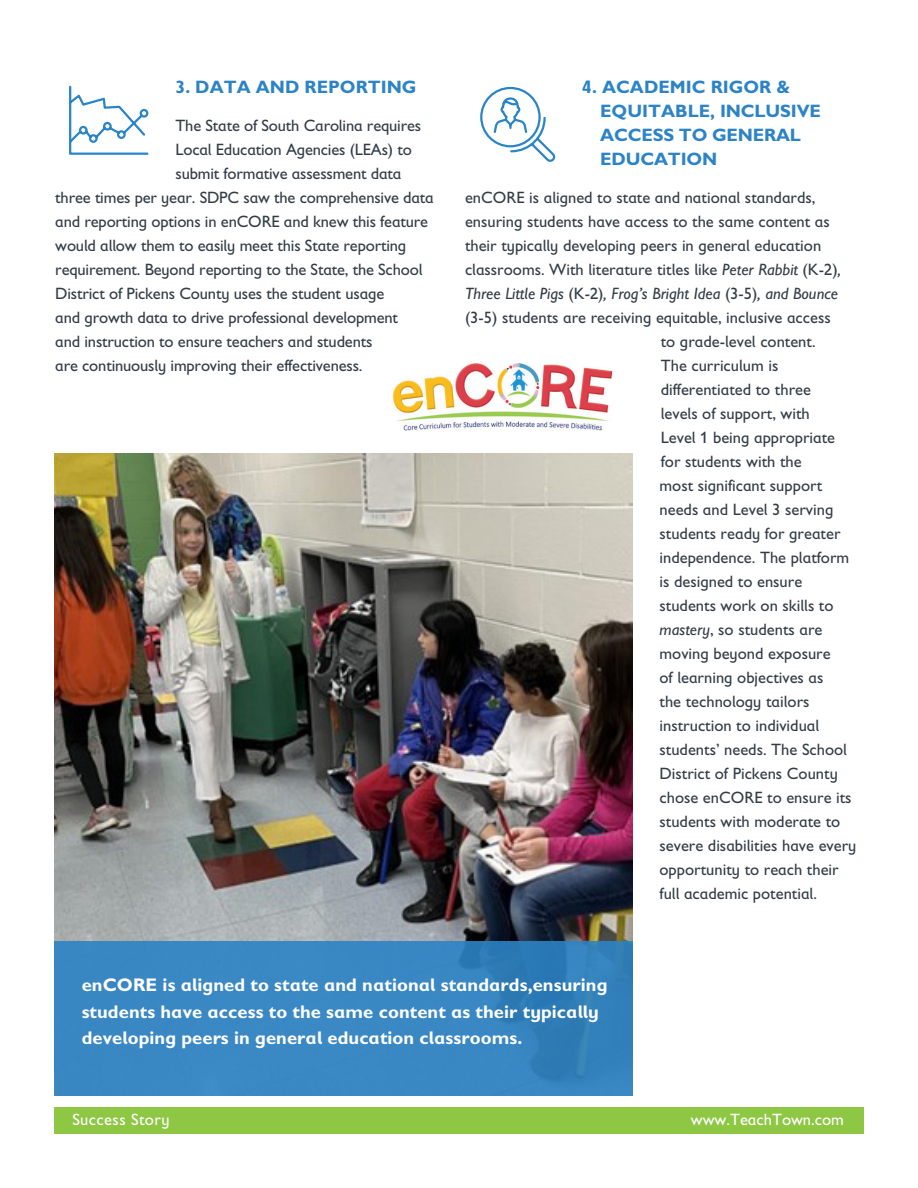
<style>
.page{position:relative;width:918px;height:1188px;background:#fff}
.page>*{position:absolute;margin:0;border:0;box-sizing:border-box;transform-origin:0 0}
.t1{font:700 18.3px/26.7px "SW Gill Sans Sch Bk";letter-spacing:.005em;color:#fff}
.Paragraph_Style_1{font:700 18px/24px "SW Gill Sans Sch Bk";color:#2c83c5}
.Paragraph_Style_1-2{font:16.5px "SW Gill Sans Sch Bk";color:#333d46}
.Paragraph_Style_1-3{font:italic 16.5px "SW Gill Sans Sch Bk";color:#333d46}
.t2{font:16.5px "SW Gill Sans Sch Bk";color:#fff}
.t3{font:16.5px "SW Gill Sans Sch Bk";letter-spacing:.025em;color:#fff}
.s1{font-style:italic}
.s2{font-style:normal}
</style>
<div class="page">
<div style="left:54px;top:1107px;width:810px;height:27px;background:#8ec743"></div>
<img style="left:54px;top:453px;width:578px;height:489px">
<div style="left:54px;top:942px;width:579px;height:154px;background:linear-gradient(to right,#3c8ac6,#3381bc)"></div>
<svg style="left:69px;top:85px;width:80px;height:70px"></svg>
<svg style="left:480px;top:86px;width:76px;height:76px"></svg>
<img style="left:393px;top:363px;width:220px;height:68px">
<p class="Paragraph_Style_1" style="left:176px;top:75px;width:243px">3. DATA AND REPORTING</p>
<p class="Paragraph_Style_1-2" style="left:176px;top:116px;width:247px">The State of South Carolina requires</p>
<p class="Paragraph_Style_1-2" style="left:176px;top:140px;width:238px">Local Education Agencies (LEAs) to</p>
<p class="Paragraph_Style_1-2" style="left:176px;top:164px;width:227px">submit formative assessment data</p>
<p class="Paragraph_Style_1-2" style="left:55px;top:188px;width:380px">three times per year. SDPC saw the comprehensive data</p>
<p class="Paragraph_Style_1-2" style="left:55px;top:212px;width:374px">and reporting options in enCORE and knew this feature</p>
<p class="Paragraph_Style_1-2" style="left:55px;top:236px;width:353px">would allow them to easily meet this State reporting</p>
<p class="Paragraph_Style_1-2" style="left:55px;top:260px;width:369px">requirement. Beyond reporting to the State, the School</p>
<p class="Paragraph_Style_1-2" style="left:55px;top:284px;width:330px">District of Pickens County uses the student usage</p>
<p class="Paragraph_Style_1-2" style="left:55px;top:308px;width:344px">and growth data to drive professional development</p>
<p class="Paragraph_Style_1-2" style="left:55px;top:332px;width:319px">and instruction to ensure teachers and students</p>
<p class="Paragraph_Style_1-2" style="left:55px;top:356px;width:309px">are continuously improving their effectiveness.</p>
<p class="Paragraph_Style_1" style="left:600px;top:75px;width:222px;text-indent:-18px">4. ACADEMIC RIGOR &amp;<br>EQUITABLE, INCLUSIVE<br>ACCESS TO GENERAL<br>EDUCATION</p>
<p class="Paragraph_Style_1-2" style="left:465px;top:188px;width:352px">enCORE is aligned to state and national standards,</p>
<p class="Paragraph_Style_1-2" style="left:465px;top:212px;width:366px">ensuring students have access to the same content as</p>
<p class="Paragraph_Style_1-2" style="left:465px;top:236px;width:358px">their typically developing peers in general education</p>
<p class="Paragraph_Style_1-2" style="left:465px;top:260px;width:377px">classrooms. With literature titles like <span class="s1">Peter Rabbit</span> (K-2)<span class="s1">,</span></p>
<p class="Paragraph_Style_1-3" style="left:465px;top:284px;width:375px">Three Little Pigs <span class="s2">(K-2)</span>, Frog’s Bright Idea <span class="s2">(3-5)</span>, and Bounce</p>
<p class="Paragraph_Style_1-2" style="left:465px;top:308px;width:367px">(3-5) students are receiving equitable, inclusive access</p>
<p class="Paragraph_Style_1-2" style="left:661px;top:332px;width:156px">to grade-level content.</p>
<p class="Paragraph_Style_1-2" style="left:661px;top:356px;width:119px">The curriculum is</p>
<p class="Paragraph_Style_1-2" style="left:661px;top:380px;width:152px">differentiated to three</p>
<p class="Paragraph_Style_1-2" style="left:661px;top:404px;width:151px">levels of support, with</p>
<p class="Paragraph_Style_1-2" style="left:661px;top:428px;width:176px">Level 1 being appropriate</p>
<p class="Paragraph_Style_1-2" style="left:661px;top:452px;width:142px">for students with the</p>
<p class="Paragraph_Style_1-2" style="left:660px;top:476px;width:164px">most significant support</p>
<p class="Paragraph_Style_1-2" style="left:660px;top:500px;width:175px">needs and Level 3 serving</p>
<p class="Paragraph_Style_1-2" style="left:660px;top:524px;width:183px">students ready for greater</p>
<p class="Paragraph_Style_1-2" style="left:660px;top:548px;width:191px">independence. The platform</p>
<p class="Paragraph_Style_1-2" style="left:660px;top:572px;width:144px">is designed to ensure</p>
<p class="Paragraph_Style_1-2" style="left:660px;top:596px;width:176px">students work on skills to</p>
<p class="Paragraph_Style_1-2" style="left:660px;top:620px;width:164px"><span class="s1">mastery</span>, so students are</p>
<p class="Paragraph_Style_1-2" style="left:660px;top:644px;width:173px">moving beyond exposure</p>
<p class="Paragraph_Style_1-2" style="left:660px;top:668px;width:165px">of learning objectives as</p>
<p class="Paragraph_Style_1-2" style="left:660px;top:692px;width:152px">the technology tailors</p>
<p class="Paragraph_Style_1-2" style="left:660px;top:716px;width:161px">instruction to individual</p>
<p class="Paragraph_Style_1-2" style="left:660px;top:740px;width:189px">students’ needs. The School</p>
<p class="Paragraph_Style_1-2" style="left:660px;top:764px;width:180px">District of Pickens County</p>
<p class="Paragraph_Style_1-2" style="left:660px;top:788px;width:194px">chose enCORE to ensure its</p>
<p class="Paragraph_Style_1-2" style="left:660px;top:812px;width:182px">students with moderate to</p>
<p class="Paragraph_Style_1-2" style="left:660px;top:836px;width:198px">severe disabilities have every</p>
<p class="Paragraph_Style_1-2" style="left:660px;top:860px;width:181px">opportunity to reach their</p>
<p class="Paragraph_Style_1-2" style="left:660px;top:884px;width:159px">full academic potential.</p>
<p class="t1" style="left:82px;top:971px;width:527px">enCORE is aligned to state and national standards,ensuring students have access to the same content as their typically developing peers in general education classrooms.</p>
<p class="t3" style="left:72px;top:1110px;width:99px">Success Story</p>
<p class="t2" style="left:691px;top:1110px;width:154px">www.TeachTown.com</p>
</div>
